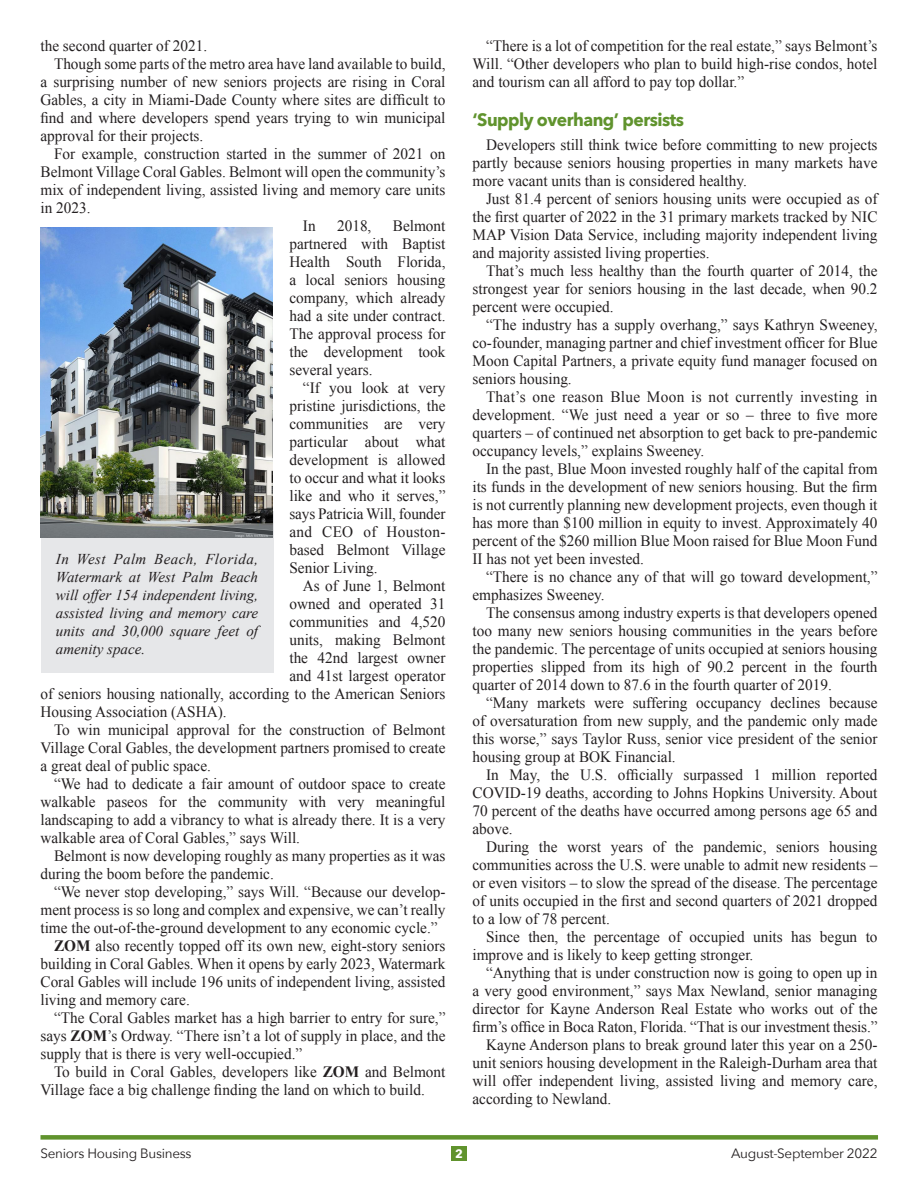
<style>
.page{position:relative;width:918px;height:1188px;background:#fff}
.page>*{position:absolute;margin:0;border:0;box-sizing:border-box;transform-origin:0 0}
.Subheads{font:700 18px "Avenir Next";letter-spacing:-.03em;color:#60932d}
.t1{font:15.75px/18px "Times New Roman";color:#231f20;text-align:justify}
.t2{font:italic 15px/18px "Times New Roman";color:#231f20;text-align:justify}
.t3{font:13.5px "Avenir Next";letter-spacing:-.02em;color:#231f20}
.t4{font:700 12px "Avenir Next";color:#fff}
.s1{font-weight:700}
</style>
<div class="page">
<div style="left:40px;top:1135px;width:838px;height:5px;background:#60932d"></div>
<div style="left:451px;top:1146px;width:16px;height:15px;background:#60932d"></div>
<div style="left:41px;top:511px;width:232px;height:162px;background:#e6e7e9"></div>
<img style="left:40px;top:227px;width:233px;height:311px">
<p class="t1" style="left:40px;top:37px;width:168px">the second quarter of 2021.</p>
<p class="t1" style="left:40px;top:55px;width:407px;text-indent:14px">Though some parts of the metro area have land available to build, a surprising number of new seniors projects are rising in Coral Gables, a city in Miami-Dade County where sites are difficult to find and where developers spend years trying to win municipal approval for their projects.</p>
<p class="t1" style="left:40px;top:145px;width:407px;text-indent:14px">For example, construction started in the summer of 2021 on Belmont Village Coral Gables. Belmont will open the community’s mix of independent living, assisted living and memory care units in 2023.</p>
<p class="t1" style="left:303px;top:217px;width:14px">In</p>
<p class="t1" style="left:337px;top:217px;width:36px">2018,</p>
<p class="t1" style="left:289px;top:217px;width:158px;text-indent:103px">Belmont partnered with Baptist Health South Florida, a local seniors housing company, which already had a site under contract.<br>The approval process for the development took several years.</p>
<p class="t1" style="left:289px;top:379px;width:158px;text-indent:14px">“If you look at very pristine jurisdictions, the communities are very particular about what development is allowed to occur and what it looks like and who it serves,” says Patricia Will, founder and CEO of Houston&shy;based Belmont Village Senior Living.</p>
<p class="t1" style="left:303px;top:577px;width:144px">As of June 1, Belmont</p>
<p class="t1" style="left:289px;top:595px;width:158px">owned and operated 31</p>
<p class="t1" style="left:289px;top:613px;width:158px">communities and 4,520</p>
<p class="t1" style="left:289px;top:631px;width:158px">units, making Belmont</p>
<p class="t1" style="left:289px;top:649px;width:158px">the 42nd largest owner</p>
<p class="t1" style="left:289px;top:667px;width:158px">and 41st largest operator</p>
<p class="t1" style="left:40px;top:685px;width:407px">of seniors housing nationally, according to the American Seniors</p>
<p class="t1" style="left:40px;top:703px;width:188px">Housing Association (ASHA).</p>
<p class="t1" style="left:40px;top:721px;width:407px;text-indent:14px">To win municipal approval for the construction of Belmont Village Coral Gables, the development partners promised to create a great deal of public space.</p>
<p class="t1" style="left:40px;top:775px;width:407px;text-indent:14px">“We had to dedicate a fair amount of outdoor space to create walkable paseos for the community with very meaningful landscaping to add a vibrancy to what is already there. It is a very walkable area of Coral Gables,” says Will.</p>
<p class="t1" style="left:40px;top:847px;width:407px;text-indent:14px">Belmont is now developing roughly as many properties as it was during the boom before the pandemic.</p>
<p class="t1" style="left:40px;top:883px;width:407px;text-indent:14px">“We never stop developing,” says Will. “Because our develop&shy;ment process is so long and complex and expensive, we can’t really time the out-of-the-ground development to any economic cycle.”</p>
<p class="t1" style="left:40px;top:937px;width:407px;text-indent:14px"><span class="s1">ZOM</span> also recently topped off its own new, eight-story seniors building in Coral Gables. When it opens by early 2023, Watermark Coral Gables will include 196 units of independent living, assisted living and memory care.</p>
<p class="t1" style="left:40px;top:1009px;width:407px;text-indent:14px">“The Coral Gables market has a high barrier to entry for sure,” says <span class="s1">ZOM</span>’s Ordway. “There isn’t a lot of supply in place, and the supply that is there is very well-occupied.”</p>
<p class="t1" style="left:40px;top:1063px;width:407px;text-indent:14px">To build in Coral Gables, developers like <span class="s1">ZOM</span> and Belmont<br>Village face a big challenge finding the land on which to build.</p>
<p class="t2" style="left:56px;top:550px;width:204px">In West Palm Beach, Florida, Watermark at West Palm Beach will offer 154 independent living, assisted living and memory care units and 30,000 square feet of amenity space.</p>
<p class="t1" style="left:472px;top:37px;width:407px;text-indent:14px">“There is a lot of competition for the real estate,” says Belmont’s Will. “Other developers who plan to build high-rise condos, hotel and tourism can all afford to pay top dollar.”</p>
<p class="Subheads" style="left:472px;top:104px;width:213px">‘Supply overhang’ persists</p>
<p class="t1" style="left:472px;top:136px;width:407px;text-indent:14px">Developers still think twice before committing to new projects partly because seniors housing properties in many markets have more vacant units than is considered healthy.</p>
<p class="t1" style="left:472px;top:190px;width:407px;text-indent:14px">Just 81.4 percent of seniors housing units were occupied as of the first quarter of 2022 in the 31 primary markets tracked by NIC MAP Vision Data Service, including majority independent living and majority assisted living properties.</p>
<p class="t1" style="left:472px;top:262px;width:407px;text-indent:14px">That’s much less healthy than the fourth quarter of 2014, the strongest year for seniors housing in the last decade, when 90.2 percent were occupied.</p>
<p class="t1" style="left:472px;top:316px;width:407px;text-indent:14px">“The industry has a supply overhang,” says Kathryn Sweeney, co-founder, managing partner and chief investment officer for Blue Moon Capital Partners, a private equity fund manager focused on seniors housing.</p>
<p class="t1" style="left:472px;top:388px;width:407px;text-indent:14px">That’s one reason Blue Moon is not currently investing in development. “We just need a year or so – three to five more quarters – of continued net absorption to get back to pre-pandemic occupancy levels,” explains Sweeney.</p>
<p class="t1" style="left:472px;top:460px;width:407px;text-indent:14px">In the past, Blue Moon invested roughly half of the capital from its funds in the development of new seniors housing. But the firm is not currently planning new development projects, even though it has more than $100 million in equity to invest. Approximately 40 percent of the $260 million Blue Moon raised for Blue Moon Fund II has not yet been invested.</p>
<p class="t1" style="left:472px;top:568px;width:407px;text-indent:14px">“There is no chance any of that will go toward development,” emphasizes Sweeney.</p>
<p class="t1" style="left:472px;top:604px;width:407px;text-indent:14px">The consensus among industry experts is that developers opened too many new seniors housing communities in the years before the pandemic. The percentage of units occupied at seniors housing properties slipped from its high of 90.2 percent in the fourth quarter of 2014 down to 87.6 in the fourth quarter of 2019.</p>
<p class="t1" style="left:472px;top:694px;width:407px;text-indent:14px">“Many markets were suffering occupancy declines because of oversaturation from new supply, and the pandemic only made this worse,” says Taylor Russ, senior vice president of the senior housing group at BOK Financial.</p>
<p class="t1" style="left:472px;top:766px;width:407px;text-indent:14px">In May, the U.S. officially surpassed 1 million reported COVID-19 deaths, according to Johns Hopkins University. About 70 percent of the deaths have occurred among persons age 65 and above.</p>
<p class="t1" style="left:472px;top:838px;width:407px;text-indent:14px">During the worst years of the pandemic, seniors housing communities across the U.S. were unable to admit new residents – or even visitors – to slow the spread of the disease. The percentage of units occupied in the first and second quarters of 2021 dropped to a low of 78 percent.</p>
<p class="t1" style="left:472px;top:928px;width:407px;text-indent:14px">Since then, the percentage of occupied units has begun to improve and is likely to keep getting stronger.</p>
<p class="t1" style="left:472px;top:964px;width:407px;text-indent:14px">“Anything that is under construction now is going to open up in a very good environment,” says Max Newland, senior managing director for Kayne Anderson Real Estate who works out of the firm’s office in Boca Raton, Florida. “That is our investment thesis.”</p>
<p class="t1" style="left:472px;top:1036px;width:407px;text-indent:14px">Kayne Anderson plans to break ground later this year on a 250- unit seniors housing development in the Raleigh-Durham area that will offer independent living, assisted living and memory care, according to Newland.</p>
<p class="t3" style="left:40px;top:1142px;width:153px">Seniors Housing Business</p>
<p class="t3" style="left:731px;top:1142px;width:148px">August-September 2022</p>
<p class="t4" style="left:455px;top:1143px;width:9px">2</p>
</div>
